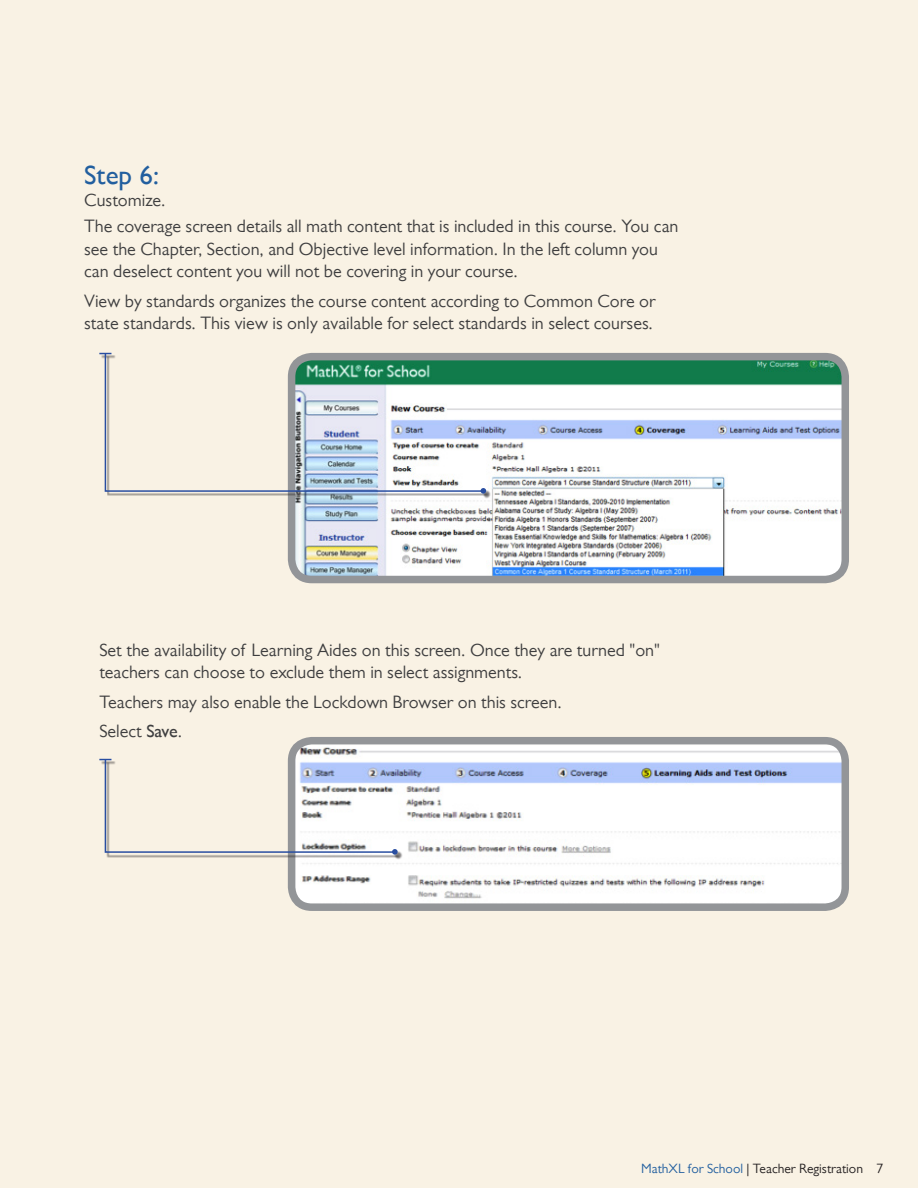
<style>
.page{position:relative;width:918px;height:1188px;background:#f9f2e4}
.page>*{position:absolute;margin:0;border:0;box-sizing:border-box;transform-origin:0 0}
.Step_Copy{font:700 27px "Gill Sans MT Pro";color:#225f9f}
.Body_copy{font:18px/22.5px "Gill Sans MT Pro";color:#3e3e3f}
.t1{font:13.5px "Gill Sans MT Pro";color:#231f20}
.s1{font-weight:700}
.s2{color:#225f9f}
</style>
<div class="page">
<img style="left:297px;top:362px;width:543px;height:212px">
<div style="left:288px;top:353px;width:561px;height:230px;border:8px solid #939598;border-radius:20px"></div>
<img style="left:297px;top:746px;width:543px;height:156px">
<div style="left:288px;top:737px;width:561px;height:174px;border:8px solid #939598;border-radius:20px"></div>
<hr style="left:101px;top:355px;width:15px;height:4px;background:#231f20;opacity:.55">
<div style="left:107px;top:355px;width:382px;height:141px;background:#231f20;opacity:.55"></div>
<svg style="left:104px;top:352px;width:382px;height:141px"></svg>
<div style="left:482px;top:490px;width:9px;height:8px;background:#231f20;opacity:.55"></div>
<svg style="left:481px;top:488px;width:5px;height:6px"></svg>
<div style="left:107px;top:761px;width:293px;height:96px;background:#231f20;opacity:.55"></div>
<div style="left:394px;top:851px;width:8px;height:8px;background:#231f20;opacity:.55"></div>
<svg style="left:99px;top:758px;width:299px;height:97px"></svg>
<p class="Step_Copy" style="left:84px;top:159px;width:76px">Step 6:</p>
<p class="Body_copy" style="left:84px;top:189px;width:83px">Customize.</p>
<p class="Body_copy" style="left:84px;top:215px;width:596px">The coverage screen details all math content that is included in this course. You can see the Chapter, Section, and Objective level information. In the left column you can deselect content you will not be covering in your course.</p>
<p class="Body_copy" style="left:84px;top:289px;width:573px">View by standards organizes the course content according to Common Core or state standards. This view is only available for select standards in select courses.</p>
<p class="Body_copy" style="left:99px;top:639px;width:562px">Set the availability of Learning Aides on this screen. Once they are turned "on" teachers can choose to exclude them in select assignments.</p>
<p class="Body_copy" style="left:99px;top:690px;width:464px">Teachers may also enable the Lockdown Browser on this screen.</p>
<p class="Body_copy" style="left:99px;top:720px;width:84px">Select <span class="s1">Save</span>.</p>
<p class="t1" style="left:641px;top:1160px;width:244px"><span class="s2">MathXL for School</span> | Teacher Registration 7</p>
</div>
